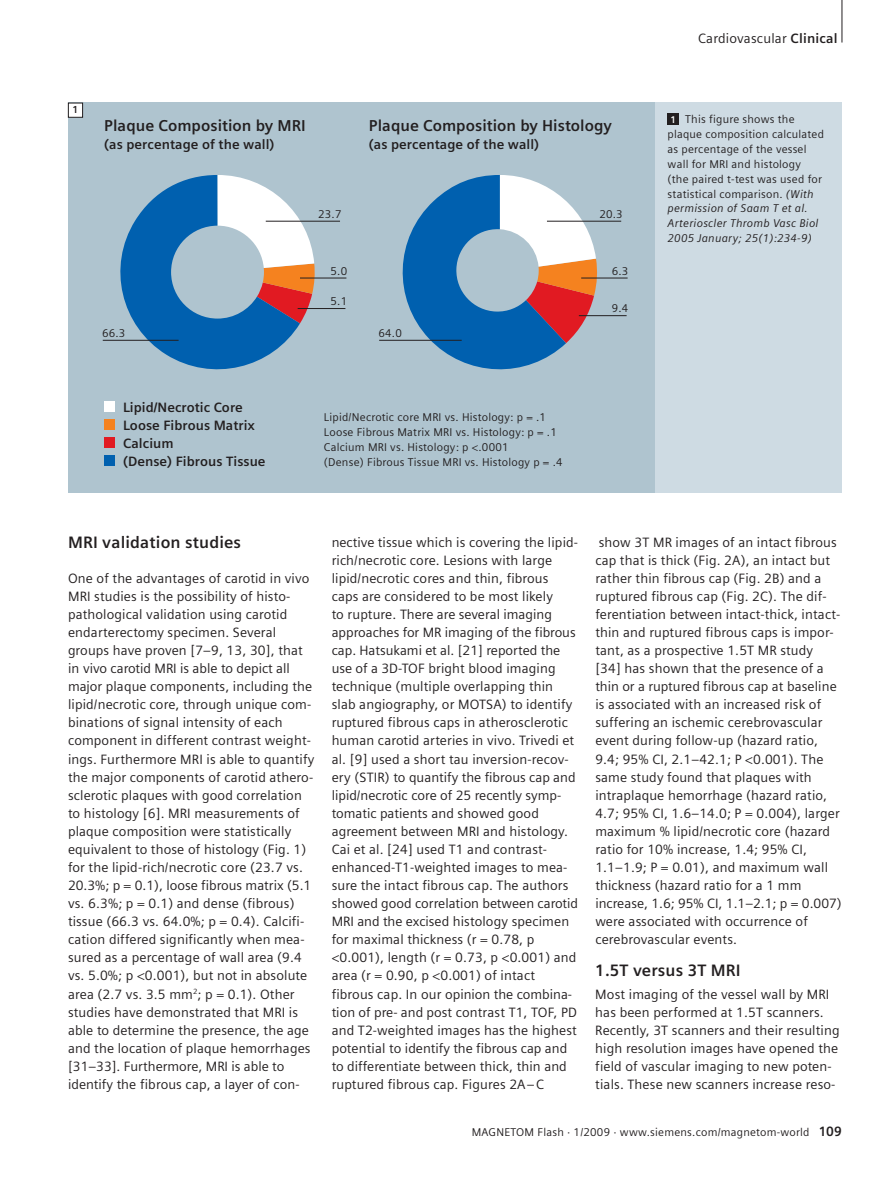
<style>
.page{position:relative;width:893px;height:1191px;background:#fff}
.page>*{position:absolute;margin:0;border:0;box-sizing:border-box;transform-origin:0 0}
.t1{font:700 16.5px "Siemens Sans";letter-spacing:.01em;color:#231f20}
.t2{font:700 15.75px "Siemens Sans";letter-spacing:.005em;color:#231f20}
.t3{font:13.5px/18px "Siemens Sans";letter-spacing:.01em;color:#231f20}
.t4{font:700 13.5px/18px "Siemens Sans";letter-spacing:.005em;color:#231f20}
.t5{font:11.25px/14.9px "Siemens Sans";letter-spacing:.02em;color:#231f20}
.t6{font:700 10.2px "Siemens Sans";color:#231f20}
.s1{font-weight:700}
.s2{font-weight:700;font-size:9.75px;color:#fff}
.s3{font-style:italic}
.s4{font-weight:700;font-size:13.5px}
</style>
<div class="page">
<hr style="left:842px;top:0;width:1px;height:43px;background:#231f20">
<div style="left:68px;top:102px;width:774px;height:390px;background:#cedbe3"></div>
<div style="left:668px;top:114px;width:11px;height:11px;background:#231f20"></div>
<div style="left:68px;top:102px;width:587px;height:390px;background:#afc4cf"></div>
<svg style="left:68px;top:102px;width:15px;height:16px"></svg>
<svg style="left:107px;top:175px;width:208px;height:195px"></svg>
<svg style="left:392px;top:175px;width:206px;height:195px"></svg>
<hr style="left:266px;top:221px;width:74px;height:1px;background:#231f20">
<hr style="left:547px;top:221px;width:74px;height:1px;background:#231f20">
<hr style="left:300px;top:278px;width:46px;height:1px;background:#231f20">
<hr style="left:581px;top:278px;width:47px;height:1px;background:#231f20">
<hr style="left:298px;top:308px;width:47px;height:1px;background:#231f20">
<hr style="left:579px;top:315px;width:48px;height:1px;background:#231f20">
<hr style="left:103px;top:340px;width:76px;height:1px;background:#231f20">
<hr style="left:379px;top:340px;width:83px;height:1px;background:#231f20">
<div style="left:104px;top:401px;width:11px;height:11px;background:#fff"></div>
<div style="left:104px;top:419px;width:11px;height:11px;background:#f5821f"></div>
<div style="left:104px;top:437px;width:11px;height:11px;background:#e11a22"></div>
<div style="left:104px;top:455px;width:11px;height:11px;background:#0060af"></div>
<p class="t6" style="left:73px;top:105px;width:7px">1</p>
<p class="t2" style="left:104px;top:118px;width:203px">Plaque Composition by MRI</p>
<p class="t4" style="left:104px;top:136px;width:172px">(as percentage of the wall)</p>
<p class="t2" style="left:369px;top:118px;width:245px">Plaque Composition by Histology</p>
<p class="t4" style="left:369px;top:136px;width:172px">(as percentage of the wall)</p>
<p class="t5" style="left:318px;top:207px;width:25px">23.7</p>
<p class="t5" style="left:599px;top:207px;width:25px">20.3</p>
<p class="t5" style="left:331px;top:264px;width:18px">5.0</p>
<p class="t5" style="left:612px;top:264px;width:18px">6.3</p>
<p class="t5" style="left:331px;top:294px;width:18px">5.1</p>
<p class="t5" style="left:612px;top:301px;width:18px">9.4</p>
<p class="t5" style="left:102px;top:326px;width:25px">66.3</p>
<p class="t5" style="left:378px;top:326px;width:25px">64.0</p>
<p class="t4" style="left:123px;top:399px;width:144px">Lipid/Necrotic Core<br>Loose Fibrous Matrix<br>Calcium<br>(Dense) Fibrous Tissue</p>
<p class="t5" style="left:324px;top:410px;width:240px">Lipid/Necrotic core MRI vs. Histology: p = .1<br>Loose Fibrous Matrix MRI vs. Histology: p = .1<br>Calcium MRI vs. Histology: p &lt;.0001<br>(Dense) Fibrous Tissue MRI vs. Histology p = .4</p>
<p class="t3" style="left:698px;top:30px;width:141px">Cardiovascular <span class="s1">Clinical</span></p>
<p class="t5" style="left:668px;top:112px;width:158px"><span class="s2">1</span> This figure shows the plaque composition calculated as percentage of the vessel wall for MRI and histology (the paired t-test was used for statistical comparison. <span class="s3">(With permission of Saam T et al.<br>Arterioscler Thromb Vasc Biol<br>2005 January; 25(1):234-9)</span></p>
<p class="t1" style="left:68px;top:534px;width:175px">MRI validation studies</p>
<p class="t3" style="left:68px;top:570px;width:248px">One of the advantages of carotid in vivo MRI studies is the possibility of histo&shy;pathological validation using carotid endarterectomy specimen. Several groups have proven [7–9, 13, 30], that in vivo carotid MRI is able to depict all major plaque components, including the lipid/necrotic core, through unique com&shy;binations of signal intensity of each component in different contrast weight&shy;ings. Furthermore MRI is able to quantify the major components of carotid athero&shy;sclerotic plaques with good correlation to histology [6]. MRI measurements of plaque composition were statistically equivalent to those of histology (Fig. 1) for the lipid-rich/necrotic core (23.7 vs.<br>20.3%; p = 0.1), loose fibrous matrix (5.1 vs. 6.3%; p = 0.1) and dense (fibrous) tissue (66.3 vs. 64.0%; p = 0.4). Calcifi&shy;cation differed significantly when mea&shy;sured as a percentage of wall area (9.4 vs. 5.0%; p &lt;0.001), but not in absolute area (2.7 vs. 3.5 mm<sup>2</sup>; p = 0.1). Other studies have demonstrated that MRI is able to determine the presence, the age and the location of plaque hemorrhages [31–33]. Furthermore, MRI is able to identify the fibrous cap, a layer of con-</p>
<p class="t3" style="left:332px;top:533px;width:248px">nective tissue which is covering the lipid&shy;rich/necrotic core. Lesions with large lipid/necrotic cores and thin, fibrous caps are considered to be most likely<br>to rupture. There are several imaging approaches for MR imaging of the fibrous cap. Hatsukami et al. [21] reported the use of a 3D-TOF bright blood imaging technique (multiple overlapping thin slab angiography, or MOTSA) to identify ruptured fibrous caps in atherosclerotic human carotid arteries in vivo. Trivedi et al. [9] used a short tau inversion-recov&shy;ery (STIR) to quantify the fibrous cap and lipid/necrotic core of 25 recently symp&shy;tomatic patients and showed good agreement between MRI and histology.<br>Cai et al. [24] used T1 and contrast&shy;enhanced-T1-weighted images to mea&shy;sure the intact fibrous cap. The authors showed good correlation between carotid MRI and the excised histology specimen for maximal thickness (r = 0.78, p &lt;0.001), length (r = 0.73, p &lt;0.001) and area (r = 0.90, p &lt;0.001) of intact fibrous cap. In our opinion the combina&shy;tion of pre- and post contrast T1, TOF, PD and T2-weighted images has the highest potential to identify the fibrous cap and to differentiate between thick, thin and ruptured fibrous cap. Figures 2A–C</p>
<p class="t3" style="left:595px;top:533px;width:248px">show 3T MR images of an intact fibrous cap that is thick (Fig. 2A), an intact but rather thin fibrous cap (Fig. 2B) and a ruptured fibrous cap (Fig. 2C). The dif&shy;ferentiation between intact-thick, intact&shy;thin and ruptured fibrous caps is impor&shy;tant, as a prospective 1.5T MR study [34] has shown that the presence of a thin or a ruptured fibrous cap at baseline is associated with an increased risk of suffering an ischemic cerebrovascular event during follow-up (hazard ratio, 9.4; 95% CI, 2.1–42.1; P &lt;0.001). The same study found that plaques with intraplaque hemorrhage (hazard ratio, 4.7; 95% CI, 1.6–14.0; P = 0.004), larger maximum % lipid/necrotic core (hazard ratio for 10% increase, 1.4; 95% CI, 1.1–1.9; P = 0.01), and maximum wall thickness (hazard ratio for a 1 mm increase, 1.6; 95% CI, 1.1–2.1; p = 0.007) were associated with occurrence of cerebrovascular events.</p>
<p class="t1" style="left:595px;top:962px;width:147px">1.5T versus 3T MRI</p>
<p class="t3" style="left:595px;top:985px;width:246px">Most imaging of the vessel wall by MRI has been performed at 1.5T scanners.<br>Recently, 3T scanners and their resulting high resolution images have opened the field of vascular imaging to new poten&shy;tials. These new scanners increase reso-</p>
<p class="t5" style="left:472px;top:1124px;width:372px">MAGNETOM Flash · 1/2009 · www.siemens.com/magnetom-world <span class="s4">109</span></p>
</div>
